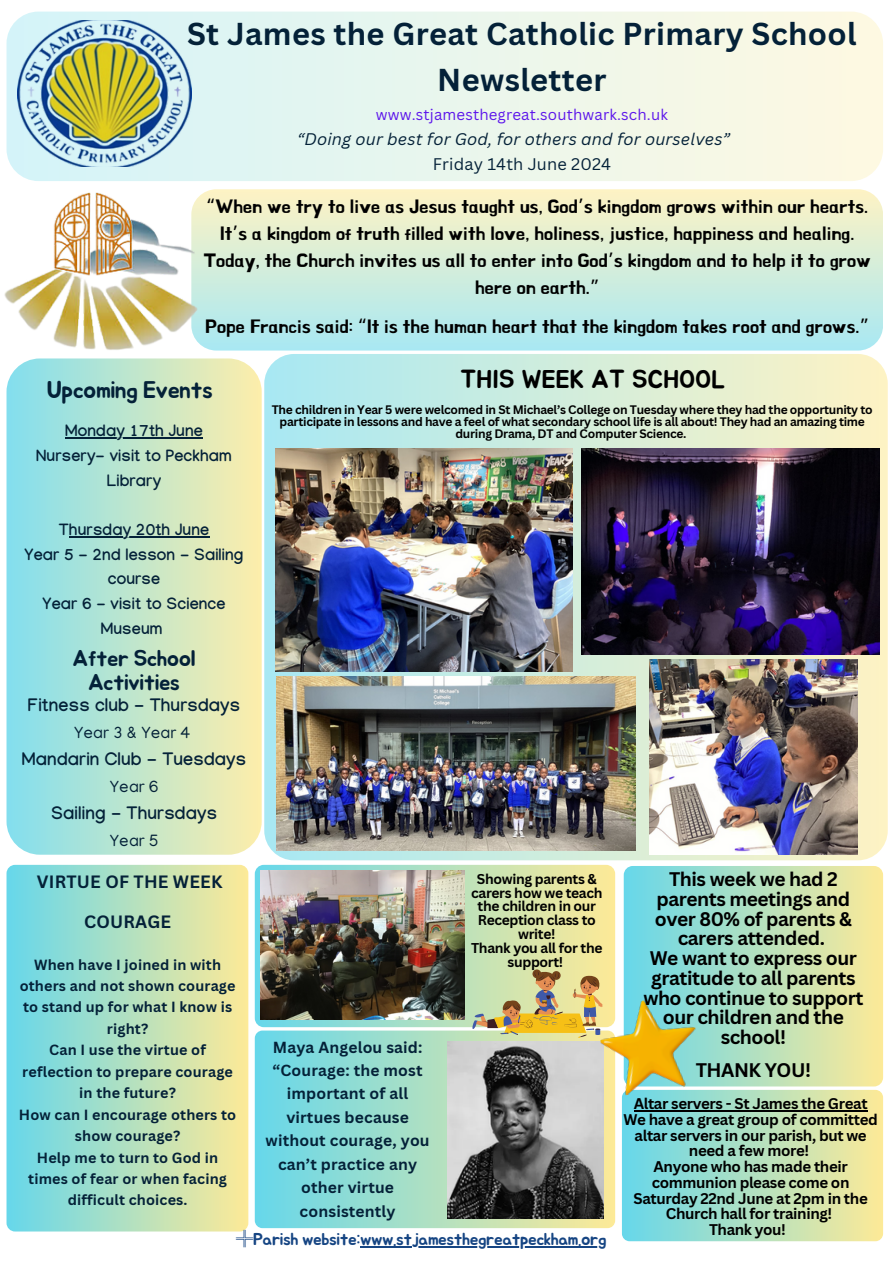
<style>
.page{position:relative;width:894px;height:1264px;background:#fff}
.page>*{position:absolute;margin:0;border:0;box-sizing:border-box;transform-origin:0 0}
.t1{font:700 30.75px/46.3px "Canva Sans";letter-spacing:.01em;color:#042138;text-align:center}
.t2{font:25.5px "Jua";color:#000}
.t3{font:24px "Jua";letter-spacing:-.025em;color:#042138}
.t4{font:22.5px/23.7px "Jua";letter-spacing:-.025em;color:#042138;text-align:center}
.t5{font:700 19.2px/19.8px "Canva Sans";letter-spacing:-.025em;color:#000;text-align:center}
.t6{font:18.45px/27.2px "BMHANNA";letter-spacing:.01em;color:#000;text-align:center}
.t7{font:700 18px "Manjari";letter-spacing:.01em;color:#042138}
.t8{font:700 17.4px "Canva Sans";letter-spacing:.01em;color:#042138}
.t9{font:17.1px "Jua";letter-spacing:-.025em;color:#164583}
.t10{font:16.8px "Manjari";letter-spacing:.01em;color:#042138}
.t11{font:italic 16.35px/24.6px "Canva Sans";letter-spacing:.01em;color:#042138}
.t12{font:700 16.2px/24.8px "Manjari";letter-spacing:.01em;color:#042138;text-align:center}
.t13{font:700 15.6px/23.4px "Canva Sans";letter-spacing:.01em;color:#042138;text-align:center}
.t14{font:700 15px/15.8px "Canva Sans";letter-spacing:-.025em;color:#000;text-align:center}
.t15{font:15px "Canva Sans";letter-spacing:.01em;color:#5e17eb}
.t16{font:700 14.4px/21.5px "Canva Sans";letter-spacing:.01em;color:#042138;text-align:center}
.t17{font:700 13.8px/13.8px "Canva Sans";letter-spacing:-.025em;color:#000;text-align:center}
.t18{font:700 12px/12px "Canva Sans";letter-spacing:-.025em;color:#000;text-align:center}
.s1{font-style:normal}
.s2{font-family:"Noto Sans Gurmukhi"}
.s3{font-family:"Noto Sans CJ Ksc"}
</style>
<div class="page">
<div style="left:7px;top:12px;width:875px;height:169px;background:linear-gradient(to right,#d4f3f9,#fef9e1);border-radius:32px"></div>
<div style="left:7px;top:358px;width:254px;height:496px;background:linear-gradient(to right,#83deee,#fceeab);border-radius:33px"></div>
<div style="left:191px;top:189px;width:691px;height:161px;background:linear-gradient(to bottom,#fef3c3,#a8e8f3);border-radius:25px"></div>
<svg style="left:264px;top:354px;width:623px;height:506px;background:#d3ecd9"></svg>
<img style="left:17px;top:20px;width:175px;height:147px">
<div style="left:255px;top:864px;width:360px;height:163px;background:linear-gradient(to right,#66d7eb,#fdea97);border-radius:9px"></div>
<div style="left:7px;top:864px;width:241px;height:367px;background:linear-gradient(to right,#66d7ea,#fdea97);border-radius:9px"></div>
<svg style="left:255px;top:1030px;width:360px;height:198px;background:#94dbcf"></svg>
<div style="left:621px;top:1089px;width:261px;height:152px;background:linear-gradient(to right,#64d4e8,#fae796);border-radius:8px"></div>
<img style="left:4px;top:193px;width:203px;height:169px">
<img style="left:447px;top:1041px;width:156px;height:177px">
<img style="left:260px;top:870px;width:204px;height:149px">
<svg style="left:471px;top:969px;width:131px;height:69px;background:#ccc17f"></svg>
<img style="left:275px;top:449px;width:297px;height:223px">
<img style="left:581px;top:449px;width:298px;height:206px">
<img style="left:649px;top:659px;width:208px;height:195px">
<img style="left:276px;top:676px;width:359px;height:174px">
<div style="left:623px;top:866px;width:259px;height:220px;background:linear-gradient(to right,#65d7eb,#fcea98);border-radius:9px"></div>
<img style="left:595px;top:994px;width:108px;height:103px">
<hr style="left:65px;top:437px;width:138px;height:2px;background:#042138">
<hr style="left:69px;top:536px;width:140px;height:1px;background:#042138">
<hr style="left:360px;top:1246px;width:246px;height:1px;background:#164583">
<hr style="left:633px;top:1110px;width:234px;height:1px;background:#000">
<p class="t1" style="left:187px;top:9px;width:670px">St James the Great Catholic Primary School<br>Newsletter</p>
<p class="t15" style="left:376px;top:103px;width:293px">www.stjamesthegreat.southwark.sch.uk</p>
<p class="t11" style="left:432px;top:126px;width:299px;text-indent:-136px">“Doing our best for God, for others and for ourselves”<br><span class="s1">Friday 14th June 2024</span></p>
<p class="t6" style="left:204px;top:193px;width:668px"><span class="s2">“</span>When we try to live as Jesus taught us, God<span class="s2">’</span>s kingdom grows within our hearts.<br>It<span class="s2">’</span>s a kingdom of truth filled with love, holiness, justice, happiness and healing.<br>Today, the Church invites us all to enter into God<span class="s2">’</span>s kingdom and to help it to grow here on earth.<span class="s2">”</span></p>
<p class="t6" style="left:205px;top:313px;width:665px">Pope Francis said: <span class="s2">“</span>It is the human heart that the kingdom takes root and grows.<span class="s2">”</span></p>
<p class="t3" style="left:47px;top:378px;width:168px">Upcoming Events</p>
<p class="t12" style="left:65px;top:421px;width:139px">Monday 17th June</p>
<p class="t12" style="left:36px;top:446px;width:197px">Nursery- visit to Peckham<br>Library</p>
<p class="t12" style="left:59px;top:520px;width:152px">Thursday 20th June</p>
<p class="t12" style="left:25px;top:545px;width:220px">Year 5 - 2nd lesson - Sailing</p>
<p class="t12" style="left:43px;top:569px;width:184px">course<br>Year 6 - visit to Science</p>
<h5 class="t12" style="left:101px;top:619px;width:63px">Museum</h5>
<h5 class="t4" style="left:73px;top:647px;width:124px">After School<br>Activities</h5>
<h3 class="t7" style="left:28px;top:697px;width:214px">Fitness club - Thursdays</h3>
<p class="t10" style="left:74px;top:725px;width:117px">Year 3 &amp; Year 4</p>
<p class="t7" style="left:22px;top:751px;width:226px">Mandarin Club - Tuesdays</p>
<p class="t10" style="left:110px;top:779px;width:50px">Year 6</p>
<p class="t7" style="left:51px;top:805px;width:167px">Sailing - Thursdays</p>
<p class="t10" style="left:110px;top:833px;width:50px">Year 5</p>
<p class="t2" style="left:460px;top:367px;width:267px">THIS WEEK AT SCHOOL</p>
<p class="t18" style="left:272px;top:403px;width:602px">The children in Year 5 were welcomed in St Michael’s College on Tuesday where they had the opportunity to participate in lessons and have a feel of what secondary school life is all about! They had an amazing time during Drama, DT and Computer Science.</p>
<p class="t8" style="left:37px;top:869px;width:187px">VIRTUE OF THE WEEK</p>
<p class="t8" style="left:84px;top:909px;width:89px">COURAGE</p>
<p class="t16" style="left:20px;top:953px;width:217px">When have I joined in with others and not shown courage to stand up for what I know is right?</p>
<h6 class="t16" style="left:22px;top:1039px;width:212px">Can I use the virtue of reflection to prepare courage in the future?</h6>
<h5 class="t16" style="left:19px;top:1103px;width:219px">How can I encourage others to show courage?</h5>
<p class="t16" style="left:28px;top:1146px;width:200px">Help me to turn to God in times of fear or when facing difficult choices.</p>
<p class="t13" style="left:265px;top:1034px;width:165px">Maya Angelou said: “Courage: the most important of all virtues because without courage, you can’t practice any other virtue consistently</p>
<p class="t17" style="left:471px;top:871px;width:133px">Showing parents &amp; carers how we teach the children in our<br>Reception class to write!</p>
<p class="t17" style="left:471px;top:940px;width:133px">Thank you all for the support!</p>
<p class="t9" style="left:236px;top:1231px;width:372px"><span class="s3">╬</span>Parish website:www.stjamesthegreatpeckham.org</p>
<p class="t5" style="left:643px;top:868px;width:221px">This week we had 2 parents meetings and over 80% of parents &amp; carers attended.<br>We want to express our gratitude to all parents who continue to support our children and the school!</p>
<p class="t5" style="left:695px;top:1059px;width:117px">THANK YOU!</p>
<p class="t14" style="left:633px;top:1095px;width:235px">Altar servers - St James the Great</p>
<p class="t14" style="left:623px;top:1111px;width:256px">We have a great group of committed altar servers in our parish, but we need a few more!</p>
<p class="t14" style="left:633px;top:1158px;width:236px">Anyone who has made their communion please come on<br>Saturday 22nd June at 2pm in the<br>Church hall for training!</p>
<p class="t14" style="left:708px;top:1221px;width:78px">Thank you!</p>
</div>
